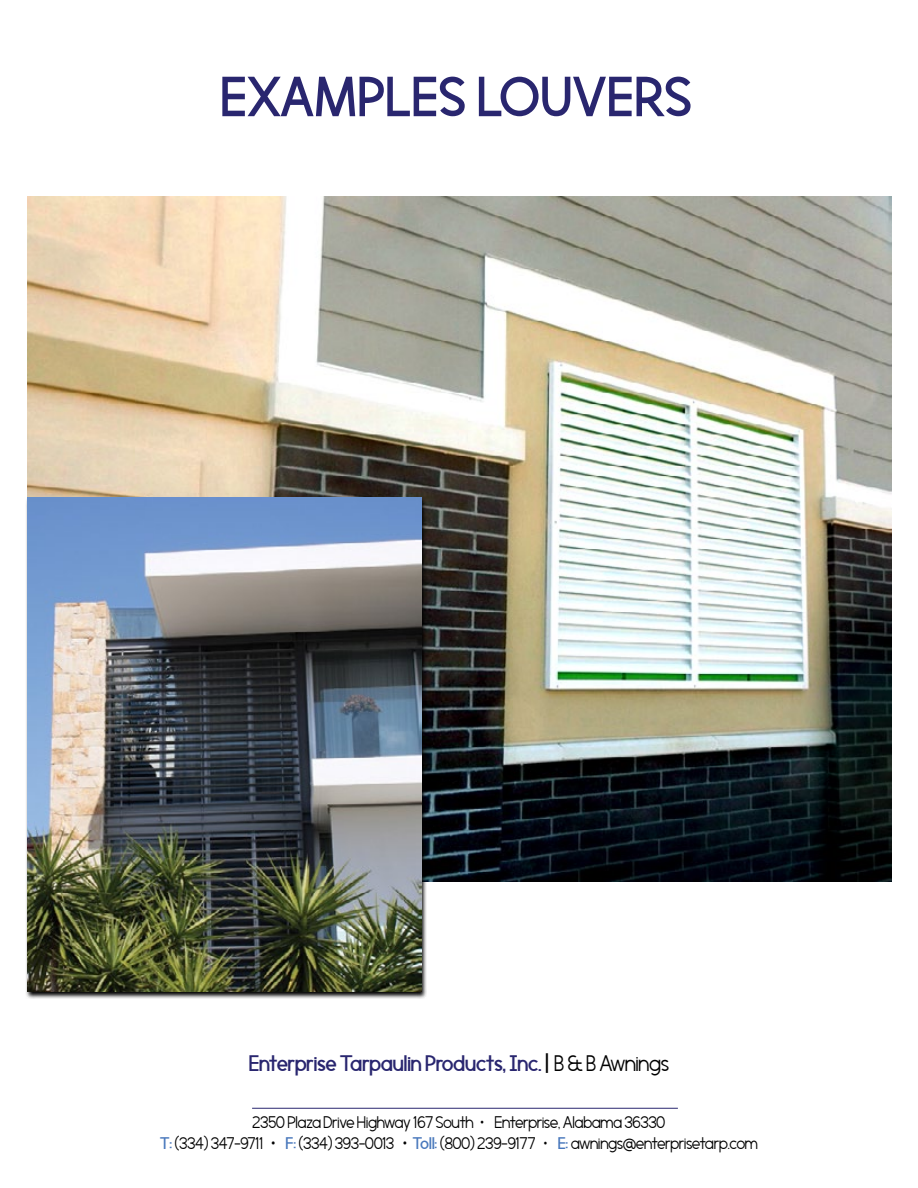
<style>
.page{position:relative;width:918px;height:1188px;background:#fff}
.page>*{position:absolute;margin:0;border:0;box-sizing:border-box;transform-origin:0 0}
.t1{font:700 60px "Morningtype";letter-spacing:.025em;color:#29266f}
.t2{font:700 24px "Morningtype";color:#29266f}
.t3{font:300 18px/21.6px "Morningtype";color:#000;text-align:center}
.s1{font-size:21px;color:#000}
.s2{font-weight:300;color:#000}
.s3{font-weight:700;color:#4978bc}
.s4{font-weight:400}
</style>
<div class="page">
<hr style="left:252px;top:1108px;width:426px;height:1px;background:#29266f">
<img style="left:27px;top:196px;width:864px;height:686px">
<svg style="left:26px;top:497px;width:401px;height:502px;background:#6c7177"></svg>
<img style="left:28px;top:498px;width:393px;height:494px">
<h1 class="t1" style="left:221px;top:60px;width:472px">EXAMPLES LOUVERS</h1>
<h2 class="t2" style="left:249px;top:1048px;width:421px">Enterprise Tarpaulin Products, Inc. <span class="s1">|</span> <span class="s2">B &amp; B Awnings</span></h2>
<p class="t3" style="left:160px;top:1111px;width:599px">2350 Plaza Drive Highway 167 South • Enterprise, Alabama 36330<br><span class="s3">T:</span> (334) 347-9711 <span class="s4">•</span> <span class="s3">F:</span> (334) 393-0013 <span class="s4">•</span> <span class="s3">Toll:</span> (800) 239-9177 • <span class="s3">E:</span> awnings@enterprisetarp.com</p>
</div>
